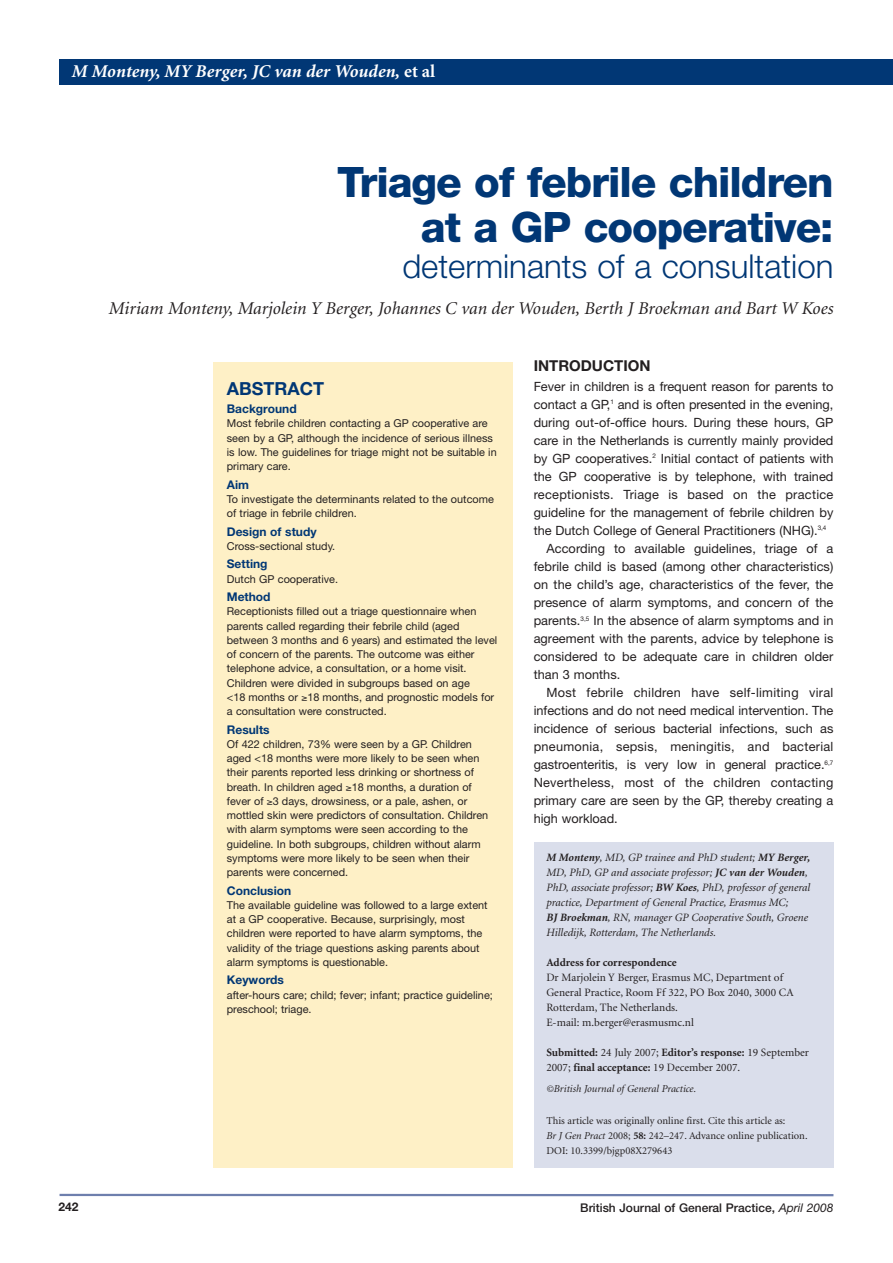
<style>
.page{position:relative;width:893px;height:1263px;background:#fff}
.page>*{position:absolute;margin:0;border:0;box-sizing:border-box;transform-origin:0 0}
.t1{font:800 42px/45px "Helvetica Neue";letter-spacing:-.025em;color:#013775;text-align:right}
.t2{font:300 33px "Helvetica Neue";color:#013775}
.t3{font:italic 18px "Minion";color:#231f20}
.t4{font:italic 700 18px "Minion";color:#fff}
.t5{font:700 18px "Helvetica Neue";color:#013775}
.t6{font:700 15px "Helvetica Neue";color:#231f20}
.t7{font:12.75px "Helvetica Neue";color:#231f20}
.t8{font:12.75px "Helvetica Neue";letter-spacing:.02em;color:#231f20}
.t9{font:700 12px "Helvetica Neue";color:#013775}
.t10{font:500 12px "Helvetica Neue";color:#231f20}
.t11{font:700 12px "Helvetica Neue";color:#231f20}
.t12{font:italic 11.25px/15px "Minion";color:#231f20}
.t13{font:11.25px/15px "Minion";color:#231f20}
.t14{font:700 11.25px/15px "Minion";color:#231f20}
.t15{font:10.8px/14.2px "Helvetica Neue";color:#231f20}
.t16{font:10.5px/15px "Minion";color:#231f20}
.t17{font:italic 10.5px "Minion";color:#231f20}
.s1{font-style:normal}
.s2{font-weight:700}
.s3{font-weight:400}
.s4{font-style:italic}
.s5{font-weight:400;font-style:italic}
</style>
<div class="page">
<div style="left:213px;top:362px;width:299px;height:805px;background:#fef0c6"></div>
<div style="left:534px;top:842px;width:299px;height:325px;background:#dadeeb"></div>
<hr style="left:60px;top:1194px;width:773px;height:2px;background:#6e7fad">
<div style="left:60px;top:60px;width:833px;height:25px;background:#013775"></div>
<h3 class="t4" style="left:72px;top:64px;width:365px">M Monteny, MY Berger, JC van der Wouden, <span class="s1">et al</span></h3>
<h1 class="t1" style="left:337px;top:163px;width:498px">Triage of febrile children at a GP cooperative:</h1>
<h2 class="t2" style="left:402px;top:254px;width:433px">determinants of a consultation</h2>
<h3 class="t3" style="left:109px;top:301px;width:726px">Miriam Monteny, Marjolein Y Berger, Johannes C van der Wouden, Berth J Broekman and Bart W Koes</h3>
<p class="t11" style="left:58px;top:1202px;width:22px">242</p>
<h3 class="t5" style="left:227px;top:382px;width:99px">ABSTRACT</h3>
<p class="t9" style="left:227px;top:405px;width:71px">Background</p>
<p class="t15" style="left:227px;top:417px;width:271px">Most febrile children contacting a GP cooperative are seen by a GP, although the incidence of serious illness is low. The guidelines for triage might not be suitable in primary care.</p>
<p class="t9" style="left:227px;top:480px;width:24px">Aim</p>
<p class="t15" style="left:227px;top:493px;width:268px">To investigate the determinants related to the outcome of triage in febrile children.</p>
<p class="t9" style="left:227px;top:527px;width:91px">Design of study</p>
<p class="t15" style="left:227px;top:540px;width:110px">Cross-sectional study.</p>
<p class="t9" style="left:227px;top:560px;width:42px">Setting</p>
<p class="t15" style="left:227px;top:573px;width:113px">Dutch GP cooperative.</p>
<p class="t9" style="left:227px;top:593px;width:45px">Method</p>
<p class="t15" style="left:227px;top:605px;width:272px">Receptionists filled out a triage questionnaire when parents called regarding their febrile child (aged between 3 months and 6 years) and estimated the level of concern of the parents. The outcome was either telephone advice, a consultation, or a home visit.<br>Children were divided in subgroups based on age<br>&lt;18 months or ≥18 months, and prognostic models for a consultation were constructed.</p>
<p class="t9" style="left:227px;top:725px;width:44px">Results</p>
<p class="t15" style="left:227px;top:738px;width:263px">Of 422 children, 73% were seen by a GP. Children aged &lt;18 months were more likely to be seen when their parents reported less drinking or shortness of breath. In children aged ≥18 months, a duration of fever of ≥3 days, drowsiness, or a pale, ashen, or mottled skin were predictors of consultation. Children with alarm symptoms were seen according to the guideline. In both subgroups, children without alarm symptoms were more likely to be seen when their parents were concerned.</p>
<p class="t9" style="left:227px;top:886px;width:66px">Conclusion</p>
<p class="t15" style="left:227px;top:899px;width:262px">The available guideline was followed to a large extent at a GP cooperative. Because, surprisingly, most children were reported to have alarm symptoms, the validity of the triage questions asking parents about alarm symptoms is questionable.</p>
<p class="t9" style="left:227px;top:976px;width:59px">Keywords</p>
<p class="t15" style="left:227px;top:989px;width:268px">after-hours care; child; fever; infant; practice guideline; preschool; triage.</p>
<h3 class="t6" style="left:534px;top:361px;width:118px">INTRODUCTION</h3>
<p class="t7" style="left:534px;top:382px;width:301px">Fever in children is a frequent reason for parents to</p>
<p class="t7" style="left:534px;top:400px;width:301px">contact a GP,<sup>1</sup> and is often presented in the evening,</p>
<p class="t7" style="left:534px;top:418px;width:301px">during out-of-office hours. During these hours, GP</p>
<p class="t7" style="left:534px;top:436px;width:301px">care in the Netherlands is currently mainly provided</p>
<p class="t7" style="left:534px;top:454px;width:301px">by GP cooperatives.<sup>2</sup> Initial contact of patients with</p>
<p class="t7" style="left:534px;top:472px;width:301px">the GP cooperative is by telephone, with trained</p>
<p class="t8" style="left:534px;top:490px;width:301px">receptionists. Triage is based on the practice</p>
<p class="t7" style="left:534px;top:508px;width:301px">guideline for the management of febrile children by</p>
<p class="t7" style="left:534px;top:526px;width:294px">the Dutch College of General Practitioners (NHG).<sup>3,4</sup></p>
<p class="t7" style="left:546px;top:544px;width:289px">According to available guidelines, triage of a</p>
<p class="t7" style="left:534px;top:562px;width:301px">febrile child is based (among other characteristics)</p>
<p class="t7" style="left:534px;top:580px;width:301px">on the child’s age, characteristics of the fever, the</p>
<p class="t7" style="left:534px;top:598px;width:301px">presence of alarm symptoms, and concern of the</p>
<p class="t7" style="left:534px;top:616px;width:301px">parents.<sup>3,5</sup> In the absence of alarm symptoms and in</p>
<p class="t7" style="left:534px;top:634px;width:301px">agreement with the parents, advice by telephone is</p>
<p class="t7" style="left:534px;top:652px;width:301px">considered to be adequate care in children older</p>
<p class="t7" style="left:534px;top:670px;width:88px">than 3 months.</p>
<p class="t8" style="left:546px;top:688px;width:289px">Most febrile children have self-limiting viral</p>
<p class="t7" style="left:534px;top:706px;width:301px">infections and do not need medical intervention. The</p>
<p class="t7" style="left:534px;top:724px;width:301px">incidence of serious bacterial infections, such as</p>
<p class="t8" style="left:534px;top:742px;width:301px">pneumonia, sepsis, meningitis, and bacterial</p>
<p class="t7" style="left:534px;top:760px;width:301px">gastroenteritis, is very low in general practice.<sup>6,7</sup></p>
<p class="t8" style="left:534px;top:778px;width:301px">Nevertheless, most of the children contacting</p>
<p class="t7" style="left:534px;top:796px;width:301px">primary care are seen by the GP, thereby creating a</p>
<p class="t7" style="left:534px;top:814px;width:86px">high workload.</p>
<p class="t12" style="left:546px;top:851px;width:265px"><span class="s2">M Monteny</span>, MD, GP trainee and PhD student; <span class="s2">MY Berger, </span>MD, PhD, GP and associate professor; <span class="s2">JC van der Wouden</span>, PhD, associate professor; <span class="s2">BW Koes</span>, PhD, professor of general practice, Department of General Practice, Erasmus MC;<br><span class="s2">BJ Broekman</span>, RN, manager GP Cooperative South, Groene Hilledijk, Rotterdam, The Netherlands.</p>
<p class="t14" style="left:546px;top:956px;width:132px">Address for correspondence</p>
<p class="t13" style="left:546px;top:971px;width:249px">Dr Marjolein Y Berger, Erasmus MC, Department of General Practice, Room Ff 322, PO Box 2040, 3000 CA Rotterdam, The Netherlands.<br>E-mail: m.berger@erasmusmc.nl</p>
<p class="t14" style="left:546px;top:1046px;width:264px">Submitted: <span class="s3">24 July 2007;</span> Editor’s response: <span class="s3">19 September<br>2007;</span> final acceptance: <span class="s3">19 December 2007.</span></p>
<p class="t17" style="left:546px;top:1085px;width:151px">©British Journal of General Practice.</p>
<p class="t16" style="left:546px;top:1113px;width:263px">This article was originally online first. Cite this article as:<br><span class="s4">Br J Gen Pract</span> 2008; <span class="s2">58:</span> 242–247. Advance online publication.<br>DOI: 10.3399/bjgp08X279643</p>
<p class="t10" style="left:580px;top:1203px;width:255px">British Journal of General Practice, <span class="s5">April 2008</span></p>
</div>
